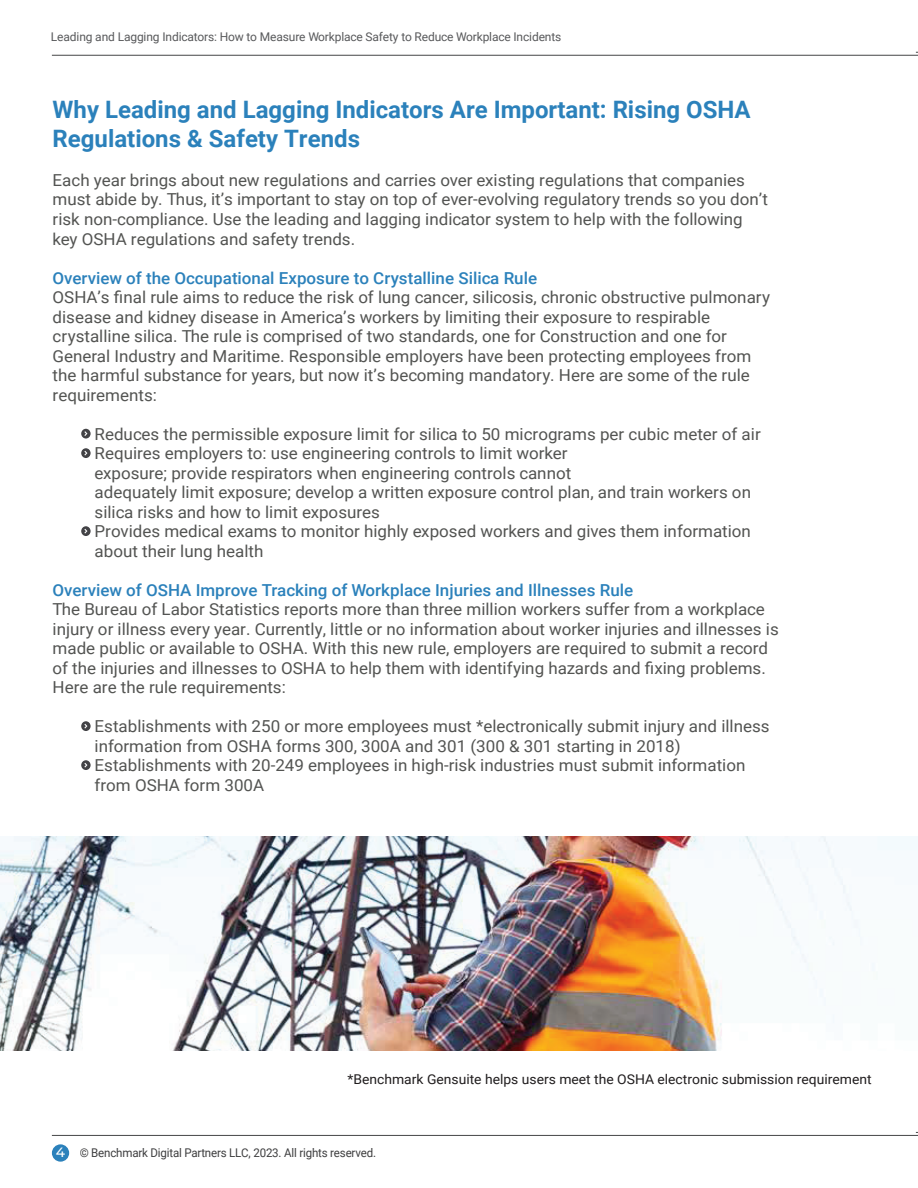
<style>
.page{position:relative;width:918px;height:1188px;background:#fff}
.page>*{position:absolute;margin:0;border:0;box-sizing:border-box;transform-origin:0 0}
.t1{font:700 24px/28.8px "Roboto";color:#2b81bb}
.t2{font:16.5px/19.5px "Roboto";color:#535452}
.t3{font:500 16.5px "Roboto";color:#2b81bb}
.t4{font:13.5px "Roboto";color:#201d1e}
.t5{font:500 13.5px "Montserrat";color:#fff}
.t6{font:12px "Roboto";letter-spacing:-.01em;color:#58595b}
.t7{font:12px "Roboto";letter-spacing:-.015em;color:#3e3e3f;scale:.96 1}
</style>
<div class="page">
<img style="left:0;top:837px;width:918px;height:214px">
<svg style="left:81px;top:429px;width:10px;height:10px"></svg>
<svg style="left:81px;top:448px;width:10px;height:10px"></svg>
<svg style="left:81px;top:526px;width:10px;height:10px"></svg>
<svg style="left:81px;top:721px;width:10px;height:10px"></svg>
<svg style="left:81px;top:760px;width:10px;height:10px"></svg>
<hr style="left:52px;top:55px;width:866px;height:1px;background:#454647">
<hr style="left:52px;top:1135px;width:866px;height:1px;background:#454647">
<div style="left:52px;top:1144px;width:17px;height:18px;background:#2b81bb;border-radius:50%"></div>
<p class="t6" style="left:51px;top:28px;width:512px">Leading and Lagging Indicators: How to Measure Workplace Safety to Reduce Workplace Incidents</p>
<h1 class="t1" style="left:53px;top:94px;width:699px">Why Leading and Lagging Indicators Are Important: Rising OSHA<br>Regulations &amp; Safety Trends</h1>
<p class="t2" style="left:53px;top:170px;width:717px">Each year brings about new regulations and carries over existing regulations that companies must abide by. Thus, it’s important to stay on top of ever-evolving regulatory trends so you don’t risk non-compliance. Use the leading and lagging indicator system to help with the following key OSHA regulations and safety trends.</p>
<p class="t3" style="left:53px;top:266px;width:486px">Overview of the Occupational Exposure to Crystalline Silica Rule</p>
<p class="t2" style="left:53px;top:287px;width:719px">OSHA’s final rule aims to reduce the risk of lung cancer, silicosis, chronic obstructive pulmonary disease and kidney disease in America’s workers by limiting their exposure to respirable crystalline silica. The rule is comprised of two standards, one for Construction and one for General Industry and Maritime. Responsible employers have been protecting employees from the harmful substance for years, but now it’s becoming mandatory. Here are some of the rule requirements:</p>
<p class="t2" style="left:95px;top:423px;width:668px">Reduces the permissible exposure limit for silica to 50 micrograms per cubic meter of air Requires employers to: use engineering controls to limit worker<br>exposure; provide respirators when engineering controls cannot<br>adequately limit exposure; develop a written exposure control plan, and train workers on silica risks and how to limit exposures<br>Provides medical exams to monitor highly exposed workers and gives them information about their lung health</p>
<p class="t3" style="left:53px;top:578px;width:582px">Overview of OSHA Improve Tracking of Workplace Injuries and Illnesses Rule</p>
<p class="t2" style="left:53px;top:599px;width:728px">The Bureau of Labor Statistics reports more than three million workers suffer from a workplace injury or illness every year. Currently, little or no information about worker injuries and illnesses is made public or available to OSHA. With this new rule, employers are required to submit a record of the injuries and illnesses to OSHA to help them with identifying hazards and fixing problems.<br>Here are the rule requirements:</p>
<p class="t2" style="left:95px;top:716px;width:677px">Establishments with 250 or more employees must *electronically submit injury and illness information from OSHA forms 300, 300A and 301 (300 &amp; 301 starting in 2018)<br>Establishments with 20-249 employees in high-risk industries must submit information from OSHA form 300A</p>
<p class="t4" style="left:347px;top:1069px;width:526px">*Benchmark Gensuite helps users meet the OSHA electronic submission requirement</p>
<p class="t5" style="left:56px;top:1143px;width:11px">4</p>
<p class="t7" style="left:80px;top:1145px;width:310px">© Benchmark Digital Partners LLC, 2023. All rights reserved.</p>
</div>
